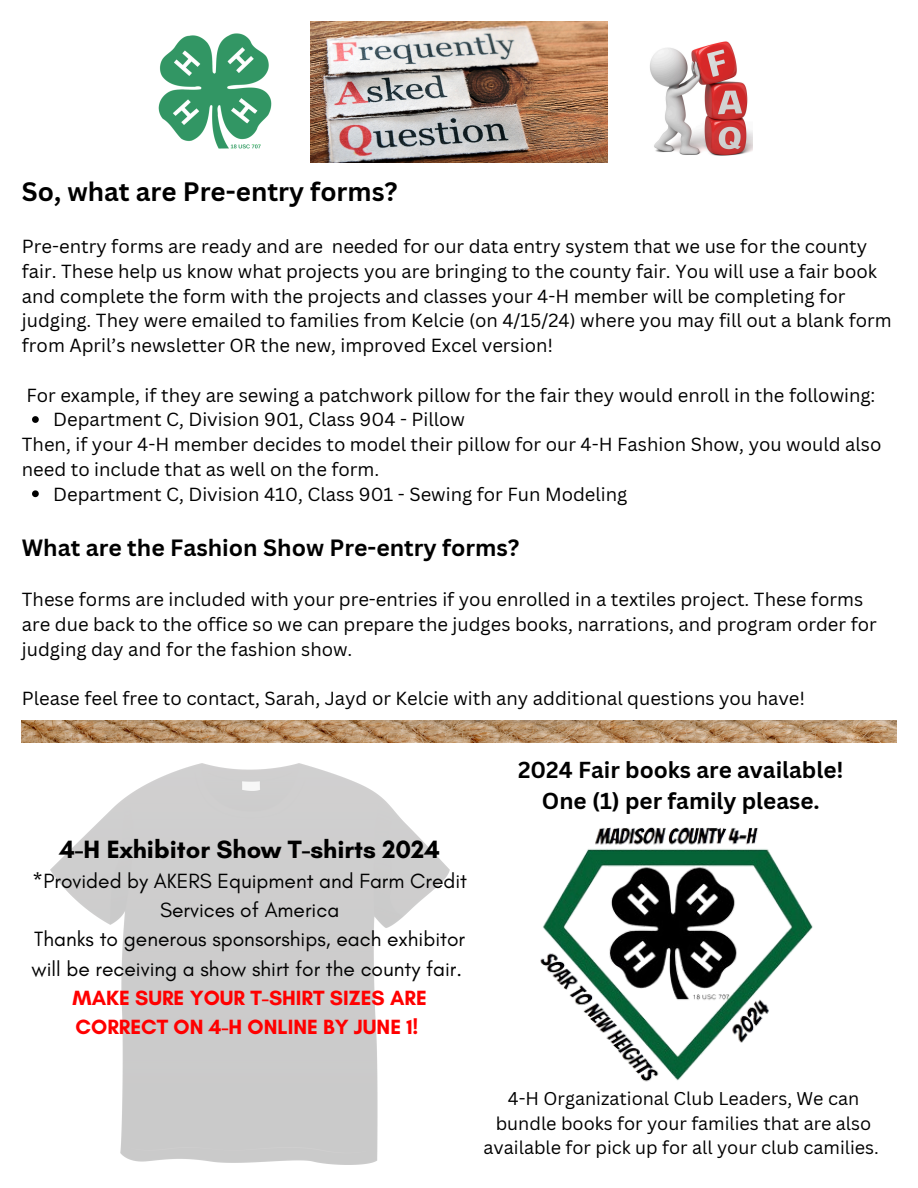
<style>
.page{position:relative;width:918px;height:1188px;background:#fff}
.page>*{position:absolute;margin:0;border:0;box-sizing:border-box;transform-origin:0 0}
.t1{font:700 25.95px "Canva Sans";color:#000}
.t2{font:700 25.5px "Glacial Indifference";color:#000}
.t3{font:700 22.95px "Canva Sans";color:#000}
.t4{font:700 22.5px/31.5px "Canva Sans";color:#000;text-align:center}
.t5{font:21px/29.2px "Glacial Indifference";color:#000;text-align:center}
.t6{font:18.45px/24.8px "Canva Sans";color:#000}
.t7{font:18px/24.8px "Canva Sans";color:#000;text-align:center}
.s1{font-weight:700;color:#f00}
</style>
<div class="page">
<img style="left:310px;top:21px;width:298px;height:142px">
<img style="left:650px;top:41px;width:102px;height:115px">
<img style="left:159px;top:33px;width:113px;height:116px">
<img style="left:22px;top:721px;width:874px;height:21px">
<img style="left:50px;top:764px;width:400px;height:400px">
<svg style="left:32px;top:416px;width:7px;height:7px"></svg>
<svg style="left:32px;top:490px;width:7px;height:7px"></svg>
<img style="left:540px;top:827px;width:273px;height:255px">
<p class="t1" style="left:22px;top:174px;width:377px">So, what are Pre-entry forms?</p>
<p class="t6" style="left:22px;top:233px;width:871px">Pre-entry forms are ready and are needed for our data entry system that we use for the county fair. These help us know what projects you are bringing to the county fair. You will use a fair book and complete the form with the projects and classes your 4-H member will be completing for judging. They were emailed to families from Kelcie (on 4/15/24) where you may fill out a blank form from April’s newsletter OR the new, improved Excel version!</p>
<p class="t6" style="left:26px;top:382px;width:851px">For example, if they are sewing a patchwork pillow for the fair they would enroll in the following:</p>
<p class="t6" style="left:53px;top:407px;width:413px">Department C, Division 901, Class 904 - Pillow</p>
<p class="t6" style="left:22px;top:431px;width:861px">Then, if your 4-H member decides to model their pillow for our 4-H Fashion Show, you would also need to include that as well on the form.</p>
<h2 class="t6" style="left:53px;top:481px;width:576px">Department C, Division 410, Class 901 - Sewing for Fun Modeling</h2>
<p class="t3" style="left:22px;top:531px;width:499px">What are the Fashion Show Pre-entry forms?</p>
<p class="t6" style="left:22px;top:587px;width:856px">These forms are included with your pre-entries if you enrolled in a textiles project. These forms are due back to the office so we can prepare the judges books, narrations, and program order for judging day and for the fashion show.</p>
<p class="t6" style="left:22px;top:686px;width:785px">Please feel free to contact, Sarah, Jayd or Kelcie with any additional questions you have!</p>
<h3 class="t2" style="left:60px;top:833px;width:382px">4-H Exhibitor Show T-shirts 2024</h3>
<h3 class="t5" style="left:32px;top:866px;width:437px">*Provided by AKERS Equipment and Farm Credit Services of America<br>Thanks to generous sponsorships, each exhibitor will be receiving a show shirt for the county fair.<br><span class="s1">MAKE SURE YOUR T-SHIRT SIZES ARE CORRECT ON 4-H ONLINE BY JUNE 1!</span></h3>
<p class="t4" style="left:518px;top:753px;width:327px">2024 Fair books are available!<br>One (1) per family please.</p>
<p class="t7" style="left:484px;top:1086px;width:397px">4-H Organizational Club Leaders, We can bundle books for your families that are also available for pick up for all your club camilies.</p>
</div>
